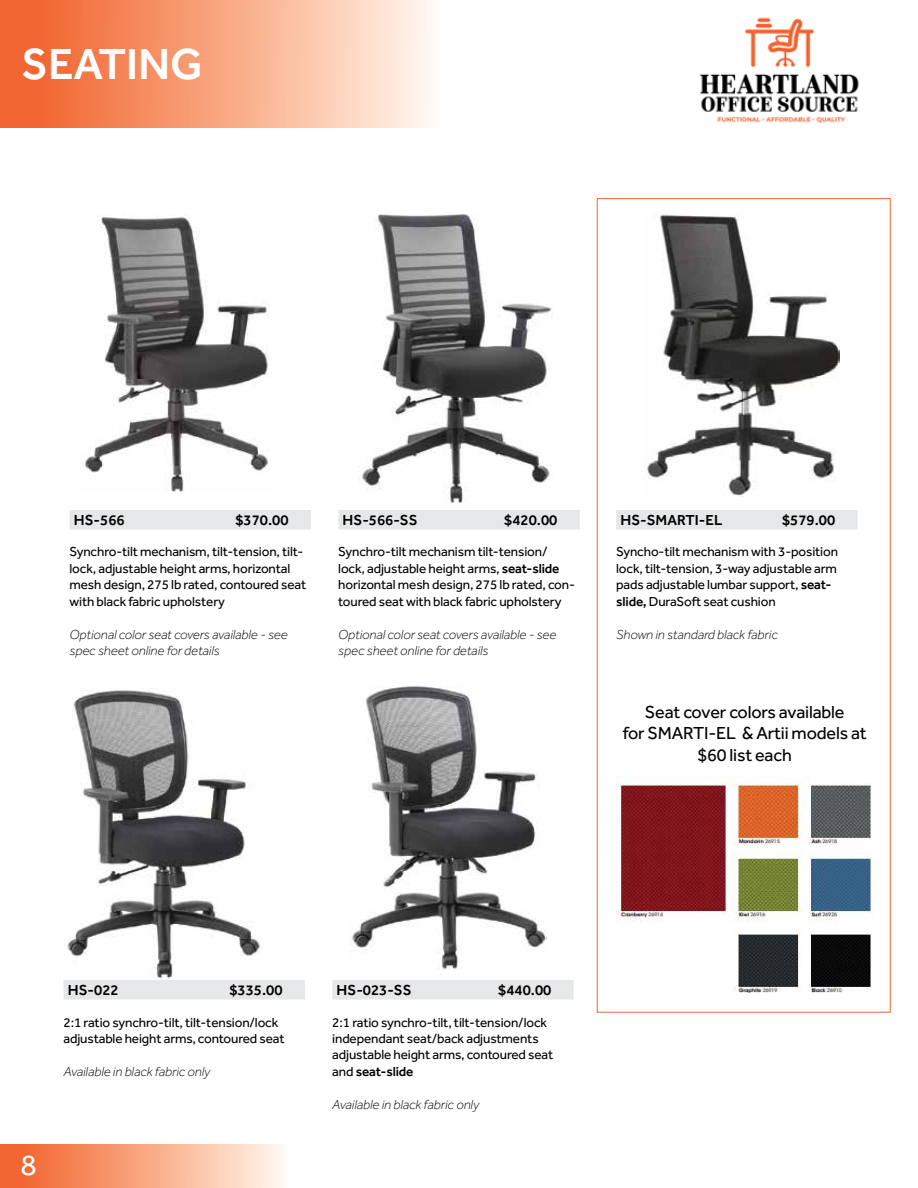
<style>
.page{position:relative;width:918px;height:1188px;background:#fff}
.page>*{position:absolute;margin:0;border:0;box-sizing:border-box;transform-origin:0 0}
.t1{font:500 45px "Effra";color:#fff}
.t2{font:30px "Effra";color:#fff}
.t3{font:18px/21.6px "Effra";letter-spacing:-.01em;color:#000;text-align:center}
.t4{font:500 15px "Effra";color:#000}
.t5{font:13.5px/16.5px "Effra";letter-spacing:-.01em;color:#000}
.t6{font:italic 300 13.5px/16.5px "Effra";color:#000}
.s1{font-weight:500}
</style>
<div class="page">
<img style="left:699px;top:17px;width:160px;height:107px">
<svg style="left:0;top:0;width:433px;height:127px;background:#f8a783"></svg>
<div style="left:0;top:1145px;width:304px;height:43px;background:linear-gradient(to right,#f15b1f,#fffffa)"></div>
<img style="left:84px;top:214px;width:185px;height:278px">
<img style="left:362px;top:214px;width:191px;height:289px">
<img style="left:646px;top:214px;width:193px;height:283px">
<img style="left:64px;top:690px;width:198px;height:289px">
<img style="left:350px;top:685px;width:196px;height:285px">
<div style="left:70px;top:510px;width:241px;height:19px;background:#e6e7e8"></div>
<div style="left:64px;top:980px;width:241px;height:20px;background:#e6e7e8"></div>
<div style="left:338px;top:510px;width:242px;height:19px;background:#e6e7e8"></div>
<div style="left:332px;top:980px;width:242px;height:20px;background:#e6e7e8"></div>
<div style="left:616px;top:510px;width:242px;height:19px;background:#e6e7e8"></div>
<img style="left:616px;top:777px;width:257px;height:216px">
<h1 class="t1" style="left:22px;top:37px;width:183px">SEATING</h1>
<p class="t4" style="left:74px;top:511px;width:52px">HS-566</p>
<p class="t4" style="left:235px;top:511px;width:55px">$370.00</p>
<p class="t5" style="left:70px;top:544px;width:238px">Synchro-tilt mechanism, tilt-tension, tilt&shy;lock, adjustable height arms, horizontal mesh design, 275 lb rated, contoured seat with black fabric upholstery</p>
<p class="t6" style="left:70px;top:626px;width:220px">Optional color seat covers available - see spec sheet online for details</p>
<p class="t4" style="left:343px;top:511px;width:76px">HS-566-SS</p>
<p class="t4" style="left:504px;top:511px;width:55px">$420.00</p>
<p class="t5" style="left:338px;top:544px;width:238px">Synchro-tilt mechanism tilt-tension/ lock, adjustable height arms, <span class="s1">seat-slide </span>horizontal mesh design, 275 lb rated, con&shy;toured seat with black fabric upholstery</p>
<p class="t6" style="left:338px;top:626px;width:220px">Optional color seat covers available - see spec sheet online for details</p>
<p class="t4" style="left:621px;top:511px;width:103px">HS-SMARTI-EL</p>
<p class="t4" style="left:782px;top:511px;width:55px">$579.00</p>
<p class="t5" style="left:616px;top:544px;width:223px">Syncho-tilt mechanism with 3-position lock, tilt-tension, 3-way adjustable arm pads adjustable lumbar support, <span class="s1">seat&shy;slide,</span> DuraSoft seat cushion</p>
<p class="t6" style="left:616px;top:626px;width:163px">Shown in standard black fabric</p>
<h3 class="t3" style="left:623px;top:701px;width:246px">Seat cover colors available<br>for SMARTI-EL &amp; Artii models at $60 list each</h3>
<p class="t4" style="left:68px;top:981px;width:52px">HS-022</p>
<p class="t4" style="left:229px;top:981px;width:55px">$335.00</p>
<p class="t5" style="left:64px;top:1014px;width:223px">2:1 ratio synchro-tilt, tilt-tension/lock adjustable height arms, contoured seat</p>
<p class="t6" style="left:64px;top:1063px;width:148px">Available in black fabric only</p>
<h2 class="t2" style="left:21px;top:1147px;width:18px">8</h2>
<p class="t4" style="left:337px;top:981px;width:76px">HS-023-SS</p>
<p class="t4" style="left:498px;top:981px;width:55px">$440.00</p>
<p class="t5" style="left:332px;top:1014px;width:223px">2:1 ratio synchro-tilt, tilt-tension/lock independant seat/back adjustments adjustable height arms, contoured seat and <span class="s1">seat-slide</span></p>
<p class="t6" style="left:332px;top:1096px;width:148px">Available in black fabric only</p>
</div>
